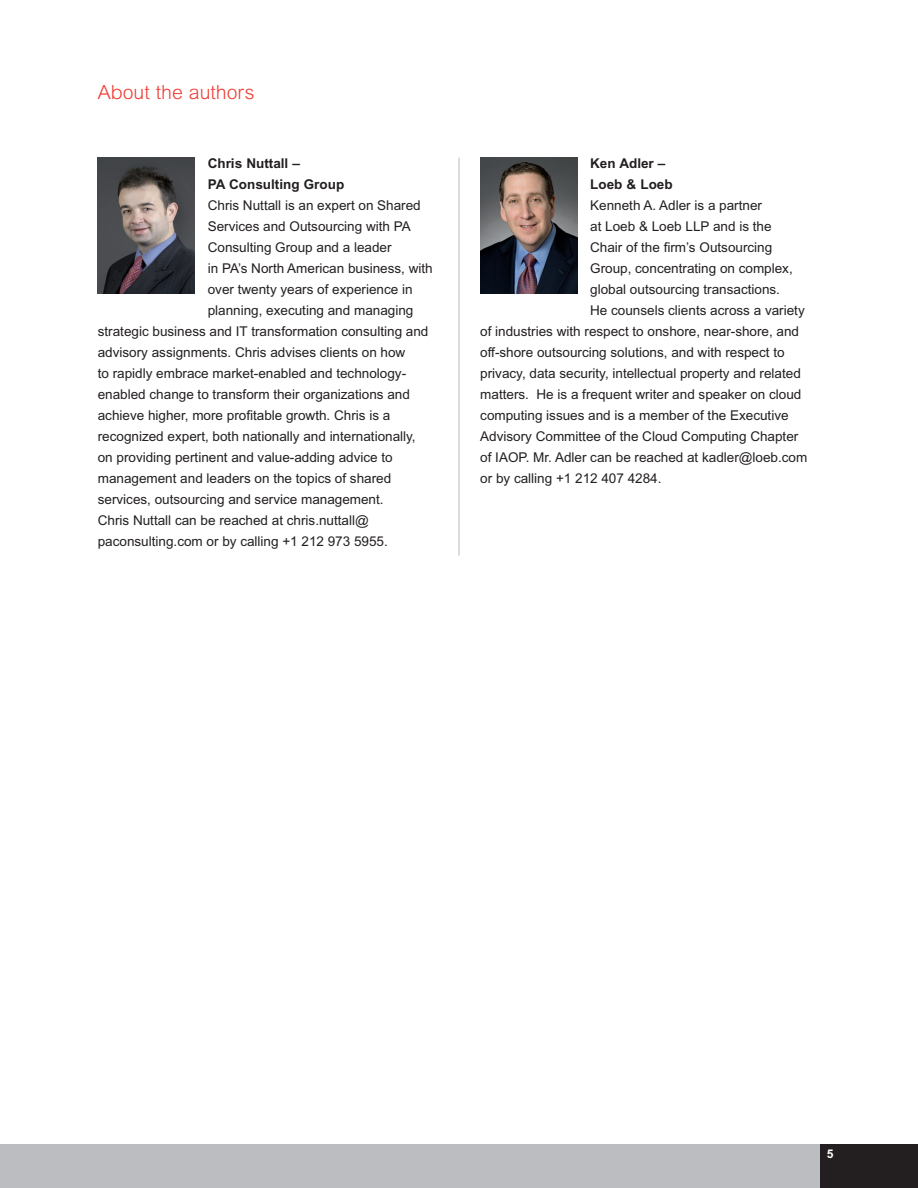
<style>
.page{position:relative;width:918px;height:1188px;background:#fff}
.page>*{position:absolute;margin:0;border:0;box-sizing:border-box;transform-origin:0 0}
.t1{font:300 19.5px "Arial MT Std";color:#ee3b32}
.t2{font:13.5px "Arial MT Std";color:#231f20}
.t3{font:700 13.5px/21px "Arial MT Std";color:#231f20}
.t4{font:700 12px "Arial MT Std";color:#fff}
</style>
<div class="page">
<div style="left:0;top:1144px;width:820px;height:44px;background:#bcbdc0"></div>
<div style="left:820px;top:1144px;width:98px;height:44px;background:#231f20"></div>
<hr style="left:459px;top:158px;width:1px;height:398px;background:#bbbcbf">
<img style="left:480px;top:158px;width:97px;height:136px">
<img style="left:98px;top:158px;width:97px;height:136px">
<h1 class="t1" style="left:98px;top:81px;width:158px">About the authors</h1>
<p class="t3" style="left:208px;top:152px;width:138px">Chris Nuttall –<br>PA Consulting Group</p>
<p class="t2" style="left:208px;top:197px;width:215px">Chris Nuttall is an expert on Shared</p>
<p class="t2" style="left:208px;top:218px;width:205px">Services and Outsourcing with PA</p>
<p class="t2" style="left:208px;top:239px;width:185px">Consulting Group and a leader</p>
<p class="t2" style="left:208px;top:260px;width:227px">in PA’s North American business, with</p>
<p class="t2" style="left:208px;top:281px;width:206px">over twenty years of experience in</p>
<p class="t2" style="left:208px;top:302px;width:207px">planning, executing and managing</p>
<p class="t2" style="left:98px;top:323px;width:332px">strategic business and IT transformation consulting and</p>
<p class="t2" style="left:98px;top:344px;width:309px">advisory assignments. Chris advises clients on how</p>
<p class="t2" style="left:98px;top:365px;width:310px">to rapidly embrace market-enabled and technology-</p>
<p class="t2" style="left:98px;top:386px;width:314px">enabled change to transform their organizations and</p>
<p class="t2" style="left:98px;top:407px;width:294px">achieve higher, more profitable growth. Chris is a</p>
<p class="t2" style="left:98px;top:428px;width:319px">recognized expert, both nationally and internationally,</p>
<p class="t2" style="left:98px;top:449px;width:296px">on providing pertinent and value-adding advice to</p>
<p class="t2" style="left:98px;top:470px;width:295px">management and leaders on the topics of shared</p>
<p class="t2" style="left:98px;top:491px;width:287px">services, outsourcing and service management.</p>
<p class="t2" style="left:98px;top:512px;width:273px">Chris Nuttall can be reached at chris.nuttall@</p>
<p class="t2" style="left:98px;top:533px;width:292px">paconsulting.com or by calling +1 212 973 5955.</p>
<p class="t3" style="left:590px;top:152px;width:84px">Ken Adler –<br>Loeb &amp; Loeb</p>
<p class="t2" style="left:590px;top:197px;width:173px">Kenneth A. Adler is a partner</p>
<p class="t2" style="left:590px;top:218px;width:183px">at Loeb &amp; Loeb LLP and is the</p>
<p class="t2" style="left:590px;top:239px;width:184px">Chair of the firm’s Outsourcing</p>
<p class="t2" style="left:590px;top:260px;width:204px">Group, concentrating on complex,</p>
<p class="t2" style="left:590px;top:281px;width:191px">global outsourcing transactions.</p>
<p class="t2" style="left:590px;top:302px;width:216px">He counsels clients across a variety</p>
<p class="t2" style="left:480px;top:323px;width:320px">of industries with respect to onshore, near-shore, and</p>
<p class="t2" style="left:480px;top:344px;width:306px">off-shore outsourcing solutions, and with respect to</p>
<p class="t2" style="left:480px;top:365px;width:322px">privacy, data security, intellectual property and related</p>
<p class="t2" style="left:480px;top:386px;width:323px">matters. He is a frequent writer and speaker on cloud</p>
<p class="t2" style="left:480px;top:407px;width:310px">computing issues and is a member of the Executive</p>
<p class="t2" style="left:480px;top:428px;width:320px">Advisory Committee of the Cloud Computing Chapter</p>
<p class="t2" style="left:480px;top:449px;width:329px">of IAOP. Mr. Adler can be reached at kadler@loeb.com</p>
<p class="t2" style="left:480px;top:470px;width:183px">or by calling +1 212 407 4284.</p>
<p class="t4" style="left:827px;top:1147px;width:8px">5</p>
</div>
